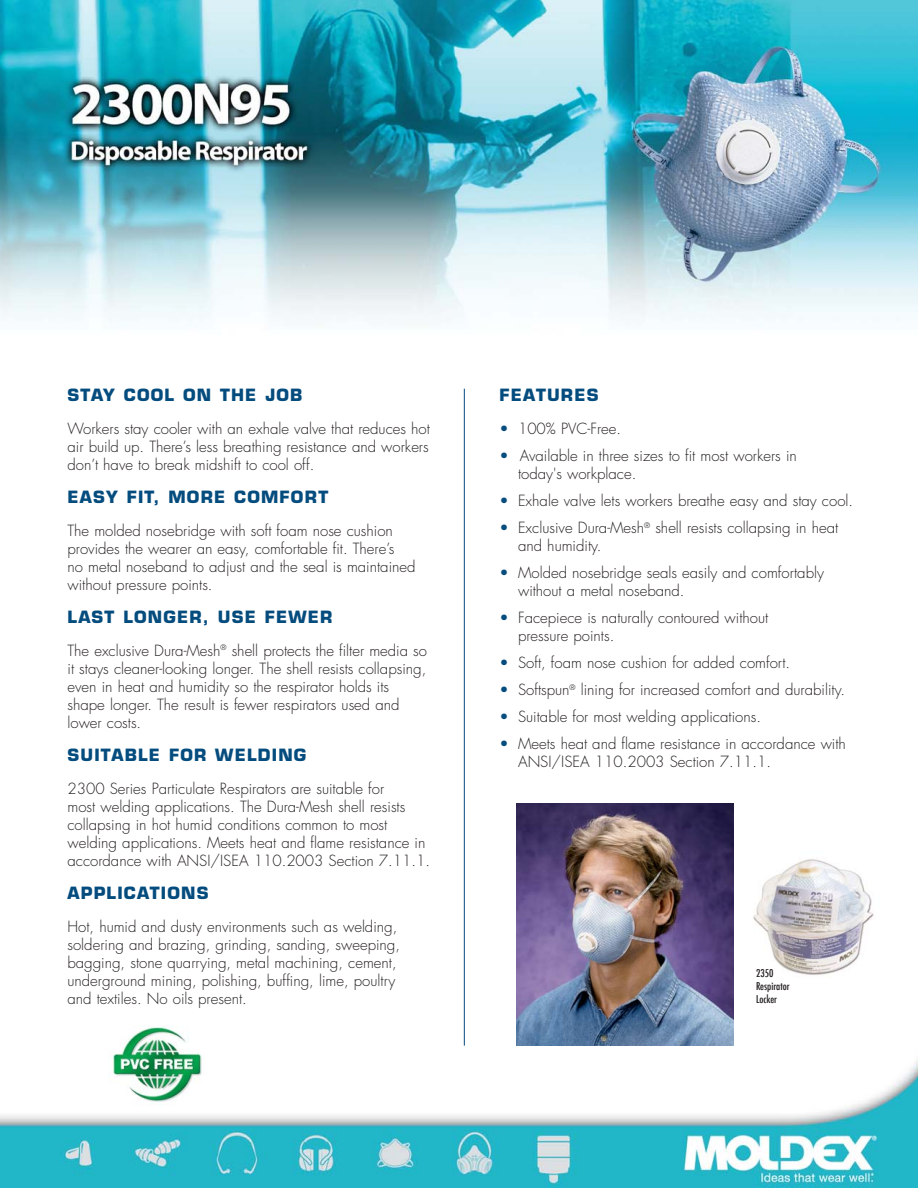
<style>
.page{position:relative;width:918px;height:1188px;background:#fff}
.page>*{position:absolute;margin:0;border:0;box-sizing:border-box;transform-origin:0 0}
.t1{font:700 16.5px "Eurostile";letter-spacing:.07em;color:#044c7e}
.t2{font:300 15px/18px "Futura";color:#231f20}
.t3{font:500 condensed 10.5px/13.2px "Futura";color:#231f20}
.s1{color:#044c7e}
</style>
<div class="page">
<img style="left:0;top:0;width:918px;height:1188px">
<img style="left:108px;top:1026px;width:97px;height:79px">
<hr style="left:464px;top:389px;width:1px;height:657px;background:#044c7e">
<img style="left:517px;top:804px;width:217px;height:241px">
<img style="left:742px;top:851px;width:143px;height:132px">
<p class="t1" style="left:68px;top:389px;width:236px">STAY COOL ON THE JOB</p>
<p class="t2" style="left:68px;top:421px;width:364px;text-align:justify">Workers stay cooler with an exhale valve that reduces hot air build up. There’s less breathing resistance and workers don’t have to break midshift to cool off.</p>
<p class="t1" style="left:68px;top:491px;width:262px">EASY FIT, MORE COMFORT</p>
<p class="t2" style="left:68px;top:523px;width:350px">The molded nosebridge with soft foam nose cushion provides the wearer an easy, comfortable fit. There’s<br>no metal noseband to adjust and the seal is maintained without pressure points.</p>
<p class="t1" style="left:68px;top:611px;width:267px">LAST LONGER, USE FEWER</p>
<p class="t2" style="left:68px;top:643px;width:361px">The exclusive Dura-Mesh<sup>®</sup> shell protects the filter media so it stays cleaner-looking longer. The shell resists collapsing, even in heat and humidity so the respirator holds its shape longer. The result is fewer respirators used and lower costs.</p>
<p class="t1" style="left:68px;top:749px;width:240px">SUITABLE FOR WELDING</p>
<p class="t2" style="left:68px;top:781px;width:364px">2300 Series Particulate Respirators are suitable for<br>most welding applications. The Dura-Mesh shell resists collapsing in hot humid conditions common to most welding applications. Meets heat and flame resistance in accordance with ANSI/ISEA 110.2003 Section 7.11.1.</p>
<p class="t1" style="left:68px;top:887px;width:143px">APPLICATIONS</p>
<p class="t2" style="left:68px;top:919px;width:334px">Hot, humid and dusty environments such as welding, soldering and brazing, grinding, sanding, sweeping, bagging, stone quarrying, metal machining, cement, underground mining, polishing, buffing, lime, poultry and textiles. No oils present.</p>
<p class="t1" style="left:499px;top:389px;width:101px">FEATURES</p>
<p class="t2" style="left:499px;top:421px;width:123px"><span class="s1">•</span> 100% PVC-Free.</p>
<p class="t2" style="left:518px;top:448px;width:280px;text-indent:-19px"><span class="s1">•</span> Available in three sizes to fit most workers in today's workplace.</p>
<p class="t2" style="left:499px;top:493px;width:355px"><span class="s1">•</span> Exhale valve lets workers breathe easy and stay cool.</p>
<p class="t2" style="left:518px;top:520px;width:322px;text-indent:-19px"><span class="s1">•</span> Exclusive Dura-Mesh<sup>®</sup> shell resists collapsing in heat and humidity.</p>
<p class="t2" style="left:518px;top:565px;width:307px;text-indent:-19px"><span class="s1">•</span> Molded nosebridge seals easily and comfortably without a metal noseband.</p>
<p class="t2" style="left:518px;top:610px;width:252px;text-indent:-19px"><span class="s1">•</span> Facepiece is naturally contoured without pressure points.</p>
<p class="t2" style="left:499px;top:655px;width:292px"><span class="s1">•</span> Soft, foam nose cushion for added comfort.</p>
<p class="t2" style="left:499px;top:682px;width:347px"><span class="s1">•</span> Softspun<sup>®</sup> lining for increased comfort and durability.</p>
<p class="t2" style="left:499px;top:709px;width:263px"><span class="s1">•</span> Suitable for most welding applications.</p>
<p class="t2" style="left:518px;top:736px;width:329px;text-indent:-19px"><span class="s1">•</span> Meets heat and flame resistance in accordance with<br>ANSI/ISEA 110.2003 Section 7.11.1.</p>
<p class="t3" style="left:756px;top:967px;width:35px">2350<br>Respirator<br>Locker</p>
</div>
